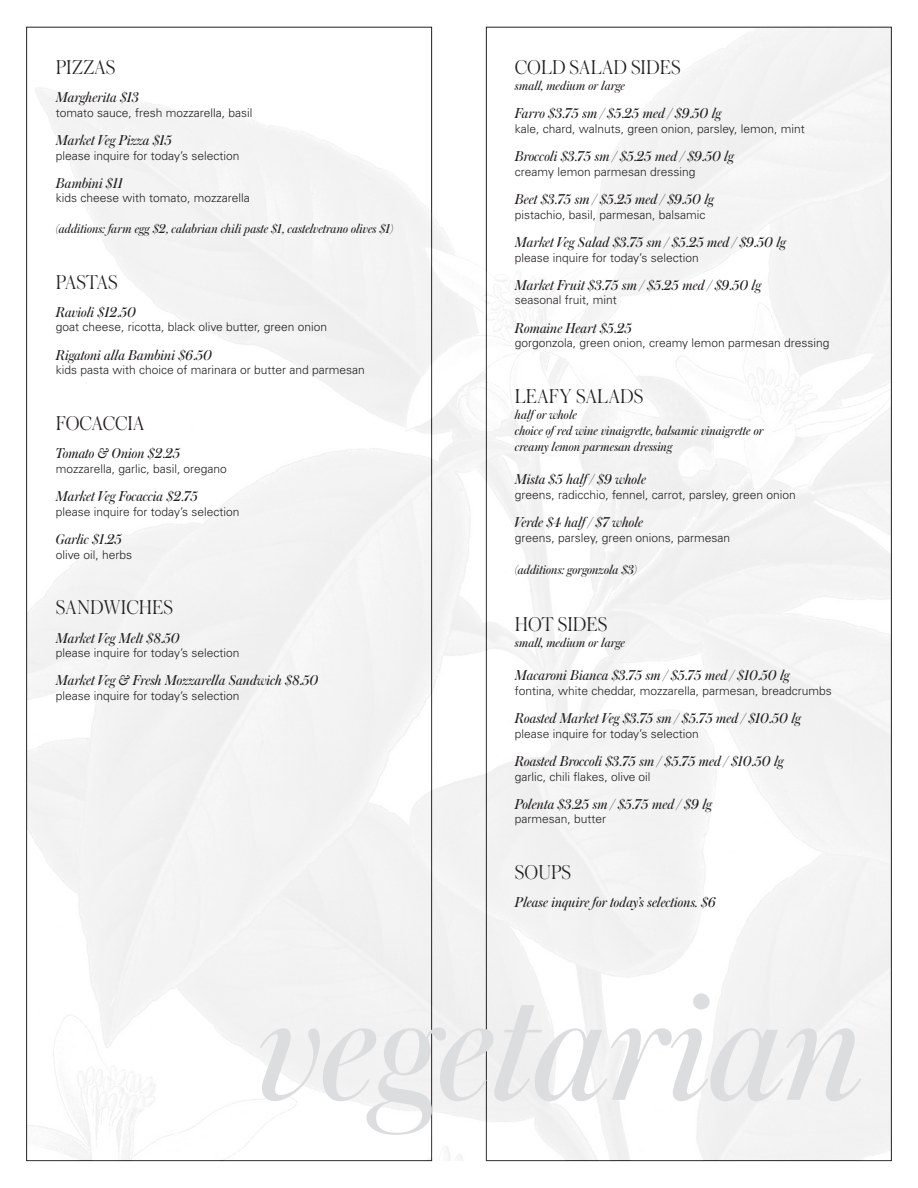
<style>
.page{position:relative;width:918px;height:1188px;background:#fff}
.page>*{position:absolute;margin:0;border:0;box-sizing:border-box;transform-origin:0 0}
.t1{font:italic 165px "Austin";color:#dcdddf}
.t2{font:300 21px "Austin";color:#231f20}
.t3{font:italic 15px "Austin";color:#231f20}
.t4{font:italic 13.5px "Austin";color:#231f20}
.t5{font:300 12px "Univers LT Pro 45";color:#231f20}
</style>
<div class="page">
<img style="left:27px;top:27px;width:864px;height:1133px">
<p class="t2" style="left:56px;top:53px;width:61px">PIZZAS</p>
<p class="t3" style="left:56px;top:87px;width:85px">Margherita $13</p>
<p class="t5" style="left:56px;top:105px;width:198px">tomato sauce, fresh mozzarella, basil</p>
<p class="t3" style="left:56px;top:130px;width:118px">Market Veg Pizza $15</p>
<p class="t5" style="left:56px;top:147px;width:185px">please inquire for today’s selection</p>
<p class="t3" style="left:56px;top:173px;width:69px">Bambini $11</p>
<p class="t5" style="left:56px;top:190px;width:196px">kids cheese with tomato, mozzarella</p>
<p class="t4" style="left:56px;top:219px;width:339px">(additions: farm egg $2, calabrian chili paste $1, castelvetrano olives $1)</p>
<p class="t2" style="left:56px;top:268px;width:64px">PASTAS</p>
<p class="t3" style="left:56px;top:302px;width:82px">Ravioli $12.50</p>
<p class="t5" style="left:56px;top:319px;width:273px">goat cheese, ricotta, black olive butter, green onion</p>
<p class="t3" style="left:56px;top:345px;width:158px">Rigatoni alla Bambini $6.50</p>
<p class="t5" style="left:56px;top:362px;width:310px">kids pasta with choice of marinara or butter and parmesan</p>
<p class="t2" style="left:56px;top:409px;width:90px">FOCACCIA</p>
<p class="t3" style="left:56px;top:443px;width:126px">Tomato &amp; Onion $2.25</p>
<p class="t5" style="left:56px;top:461px;width:173px">mozzarella, garlic, basil, oregano</p>
<p class="t3" style="left:56px;top:486px;width:144px">Market Veg Focaccia $2.75</p>
<p class="t5" style="left:56px;top:504px;width:185px">please inquire for today’s selection</p>
<p class="t3" style="left:56px;top:529px;width:68px">Garlic $1.25</p>
<p class="t5" style="left:56px;top:546px;width:78px">olive oil, herbs</p>
<p class="t2" style="left:56px;top:593px;width:119px">SANDWICHES</p>
<p class="t3" style="left:56px;top:627px;width:125px">Market Veg Melt $8.50</p>
<p class="t5" style="left:56px;top:645px;width:185px">please inquire for today’s selection</p>
<p class="t3" style="left:56px;top:670px;width:264px">Market Veg &amp; Fresh Mozzarella Sandwich $8.50</p>
<p class="t5" style="left:56px;top:688px;width:185px">please inquire for today’s selection</p>
<p class="t2" style="left:515px;top:53px;width:167px">COLD SALAD SIDES</p>
<p class="t4" style="left:515px;top:76px;width:112px">small, medium or large</p>
<p class="t3" style="left:515px;top:103px;width:208px">Farro $3.75 sm / $5.25 med / $9.50 lg</p>
<p class="t5" style="left:515px;top:121px;width:291px">kale, chard, walnuts, green onion, parsley, lemon, mint</p>
<p class="t3" style="left:515px;top:146px;width:220px">Broccoli $3.75 sm / $5.25 med / $9.50 lg</p>
<p class="t5" style="left:515px;top:164px;width:182px">creamy lemon parmesan dressing</p>
<p class="t3" style="left:515px;top:189px;width:201px">Beet $3.75 sm / $5.25 med / $9.50 lg</p>
<p class="t5" style="left:515px;top:207px;width:192px">pistachio, basil, parmesan, balsamic</p>
<p class="t3" style="left:515px;top:232px;width:273px">Market Veg Salad $3.75 sm / $5.25 med / $9.50 lg</p>
<p class="t5" style="left:515px;top:249px;width:185px">please inquire for today’s selection</p>
<p class="t3" style="left:515px;top:275px;width:248px">Market Fruit $3.75 sm / $5.25 med / $9.50 lg</p>
<p class="t5" style="left:515px;top:292px;width:103px">seasonal fruit, mint</p>
<p class="t3" style="left:515px;top:318px;width:119px">Romaine Heart $5.25</p>
<p class="t5" style="left:515px;top:335px;width:316px">gorgonzola, green onion, creamy lemon parmesan dressing</p>
<p class="t2" style="left:515px;top:382px;width:130px">LEAFY SALADS</p>
<p class="t4" style="left:515px;top:405px;width:64px">half or whole</p>
<p class="t4" style="left:515px;top:422px;width:250px">choice of red wine vinaigrette, balsamic vinaigrette or</p>
<p class="t4" style="left:515px;top:438px;width:159px">creamy lemon parmesan dressing</p>
<p class="t3" style="left:515px;top:469px;width:133px">Mista $5 half / $9 whole</p>
<p class="t5" style="left:515px;top:487px;width:282px">greens, radicchio, fennel, carrot, parsley, green onion</p>
<p class="t3" style="left:515px;top:512px;width:130px">Verde $4 half / $7 whole</p>
<p class="t5" style="left:515px;top:530px;width:217px">greens, parsley, green onions, parmesan</p>
<p class="t4" style="left:515px;top:561px;width:124px">(additions: gorgonzola $3)</p>
<p class="t2" style="left:515px;top:610px;width:94px">HOT SIDES</p>
<p class="t4" style="left:515px;top:634px;width:112px">small, medium or large</p>
<p class="t3" style="left:515px;top:665px;width:276px">Macaroni Bianca $3.75 sm / $5.75 med / $10.50 lg</p>
<p class="t5" style="left:515px;top:683px;width:318px">fontina, white cheddar, mozzarella, parmesan, breadcrumbs</p>
<p class="t3" style="left:515px;top:708px;width:288px">Roasted Market Veg $3.75 sm / $5.75 med / $10.50 lg</p>
<p class="t5" style="left:515px;top:726px;width:185px">please inquire for today’s selection</p>
<p class="t3" style="left:515px;top:751px;width:270px">Roasted Broccoli $3.75 sm / $5.75 med / $10.50 lg</p>
<p class="t5" style="left:515px;top:768px;width:137px">garlic, chili flakes, olive oil</p>
<p class="t3" style="left:515px;top:794px;width:199px">Polenta $3.25 sm / $5.75 med / $9 lg</p>
<p class="t5" style="left:515px;top:811px;width:93px">parmesan, butter</p>
<p class="t2" style="left:515px;top:858px;width:58px">SOUPS</p>
<p class="t3" style="left:515px;top:892px;width:203px">Please inquire for today’s selections. $6</p>
<p class="t1" style="left:259px;top:933px;width:607px">vegetarian</p>
</div>
